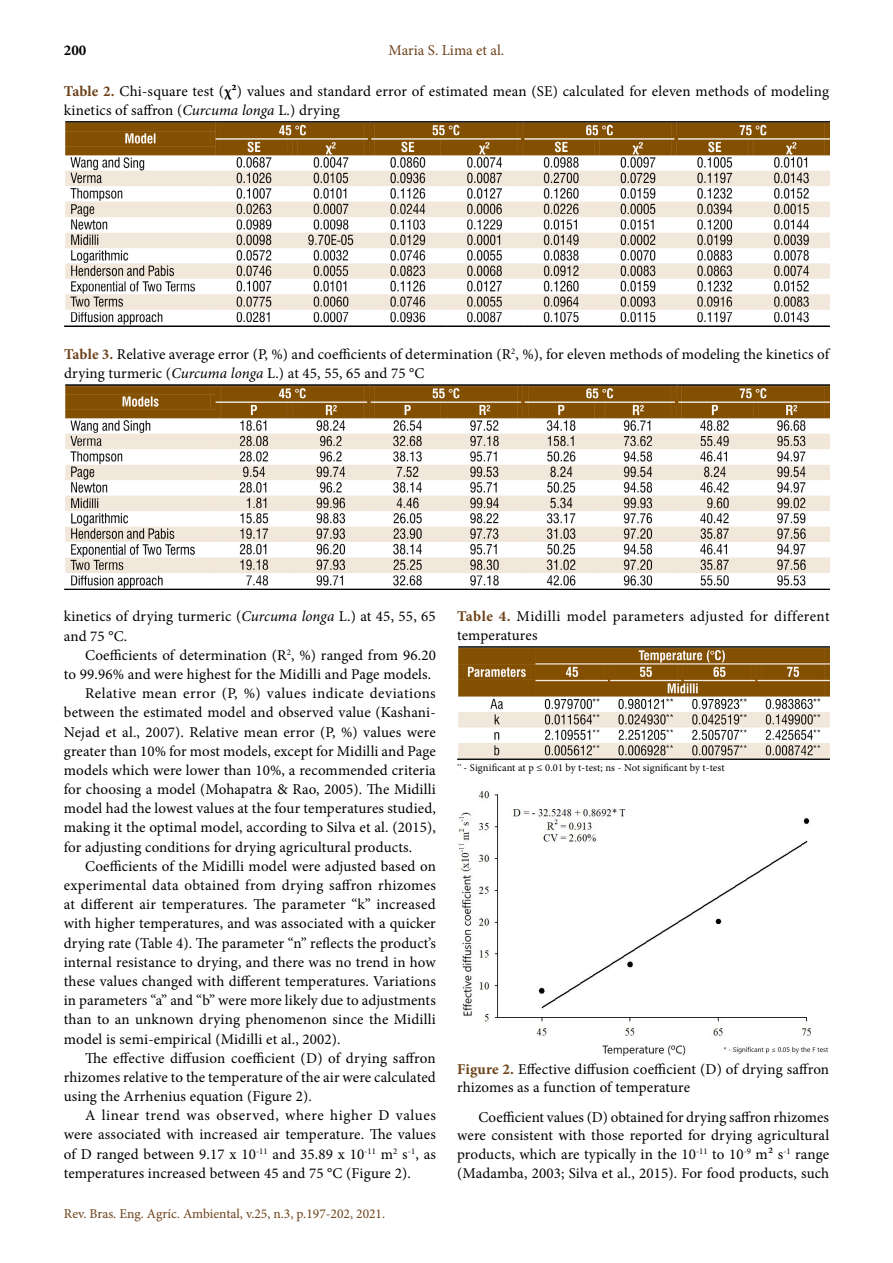
<style>
.page{position:relative;width:893px;height:1263px;background:#fff}
.page>*{position:absolute;margin:0;border:0;box-sizing:border-box;transform-origin:0 0}
.t1{font:15px/18.8px "Minion Pro";letter-spacing:.01em;color:#000}
.t2{font:15px "Minion Pro";letter-spacing:.035em;color:#000}
.t3{font:15px "Minion Pro";letter-spacing:.04em;color:#000}
.t4{font:15px "Minion Pro";color:#6c4119}
.t5{font:700 15px "Minion Pro";color:#000}
.t6{font:13.5px "Minion Pro";color:#6c4119}
.t7{font:10.5px "Minion Pro";letter-spacing:.005em;color:#000}
.s1{font-weight:700;color:#6c4119}
.s2{font-weight:700}
.s3{font-style:italic}
</style>
<div class="page">
<img style="left:64px;top:121px;width:765px;height:206px">
<img style="left:64px;top:384px;width:765px;height:205px">
<img style="left:457px;top:646px;width:372px;height:113px">
<img style="left:459px;top:790px;width:370px;height:267px">
<p class="t5" style="left:64px;top:40px;width:24px">200</p>
<p class="t4" style="left:389px;top:40px;width:117px">Maria S. Lima et al.</p>
<p class="t1" style="left:64px;top:82px;width:767px"><span class="s1">Table 2.</span> Chi-square test (<span class="s2">χ²</span>) values and standard error of estimated mean (SE) calculated for eleven methods of modeling kinetics of saffron (<span class="s3">Curcuma longa</span> L.) drying</p>
<p class="t1" style="left:64px;top:345px;width:767px"><span class="s1">Table 3.</span> Relative average error (P, %) and coefficients of determination (R<sup>2</sup>, %), for eleven methods of modeling the kinetics of drying turmeric (<span class="s3">Curcuma longa</span> L.) at 45, 55, 65 and 75 °C</p>
<p class="t1" style="left:64px;top:607px;width:374px;line-height:19.2px">kinetics of drying turmeric (<span class="s3">Curcuma longa</span> L.) at 45, 55, 65 and 75 °C.</p>
<p class="t1" style="left:85px;top:646px;width:352px">Coefficients of determination (R<sup>2</sup>, %) ranged from 96.20</p>
<p class="t1" style="left:64px;top:665px;width:369px">to 99.96% and were highest for the Midilli and Page models.</p>
<p class="t2" style="left:85px;top:683px;width:352px">Relative mean error (P, %) values indicate deviations</p>
<p class="t1" style="left:64px;top:703px;width:374px">between the estimated model and observed value (Kashani-</p>
<p class="t1" style="left:64px;top:722px;width:373px">Nejad et al., 2007). Relative mean error (P, %) values were</p>
<p class="t1" style="left:64px;top:742px;width:374px">greater than 10% for most models, except for Midilli and Page</p>
<p class="t1" style="left:64px;top:761px;width:374px">models which were lower than 10%, a recommended criteria</p>
<p class="t1" style="left:64px;top:780px;width:374px">for choosing a model (Mohapatra &amp; Rao, 2005). The Midilli</p>
<p class="t1" style="left:64px;top:799px;width:374px">model had the lowest values at the four temperatures studied,</p>
<p class="t1" style="left:64px;top:818px;width:374px">making it the optimal model, according to Silva et al. (2015),</p>
<p class="t1" style="left:64px;top:837px;width:350px">for adjusting conditions for drying agricultural products.</p>
<p class="t1" style="left:85px;top:857px;width:352px">Coefficients of the Midilli model were adjusted based on</p>
<p class="t1" style="left:64px;top:876px;width:374px">experimental data obtained from drying saffron rhizomes</p>
<p class="t1" style="left:64px;top:895px;width:374px">at different air temperatures. The parameter “k” increased</p>
<p class="t1" style="left:64px;top:914px;width:374px">with higher temperatures, and was associated with a quicker</p>
<p class="t1" style="left:64px;top:933px;width:374px">drying rate (Table 4). The parameter “n” reflects the product’s</p>
<p class="t1" style="left:64px;top:953px;width:374px">internal resistance to drying, and there was no trend in how</p>
<p class="t1" style="left:64px;top:972px;width:374px">these values changed with different temperatures. Variations</p>
<p class="t1" style="left:64px;top:991px;width:374px">in parameters “a” and “b” were more likely due to adjustments</p>
<p class="t1" style="left:64px;top:1010px;width:374px">than to an unknown drying phenomenon since the Midilli</p>
<p class="t1" style="left:64px;top:1029px;width:278px">model is semi-empirical (Midilli et al., 2002).</p>
<p class="t1" style="left:85px;top:1049px;width:352px">The effective diffusion coefficient (D) of drying saffron</p>
<p class="t1" style="left:64px;top:1068px;width:374px">rhizomes relative to the temperature of the air were calculated</p>
<p class="t1" style="left:64px;top:1087px;width:249px">using the Arrhenius equation (Figure 2).</p>
<p class="t3" style="left:85px;top:1105px;width:352px">A linear trend was observed, where higher D values</p>
<p class="t1" style="left:64px;top:1125px;width:374px">were associated with increased air temperature. The values</p>
<p class="t1" style="left:64px;top:1144px;width:374px">of D ranged between 9.17 x 10<sup>-11</sup> and 35.89 x 10<sup>-11</sup> m<sup>2</sup> s<sup>-1</sup>, as</p>
<p class="t1" style="left:64px;top:1164px;width:349px">temperatures increased between 45 and 75 °C (Figure 2).</p>
<p class="t6" style="left:64px;top:1204px;width:323px">Rev. Bras. Eng. Agríc. Ambiental, v.25, n.3, p.197-202, 2021.</p>
<p class="t1" style="left:457px;top:607px;width:374px"><span class="s1">Table 4.</span> Midilli model parameters adjusted for different temperatures</p>
<p class="t7" style="left:457px;top:761px;width:269px"><sup>**</sup> - Significant at p ≤ 0.01 by t-test; ns - Not significant by t-test</p>
<p class="t1" style="left:457px;top:1059px;width:374px"><span class="s1">Figure 2.</span> Effective diffusion coefficient (D) of drying saffron rhizomes as a function of temperature</p>
<p class="t1" style="left:457px;top:1107px;width:374px;text-align:justify;text-indent:21px">Coefficient values (D) obtained for drying saffron rhizomes were consistent with those reported for drying agricultural products, which are typically in the 10<sup>-11</sup> to 10<sup>-9</sup> m² s<sup>-1</sup> range (Madamba, 2003; Silva et al., 2015). For food products, such</p>
</div>
